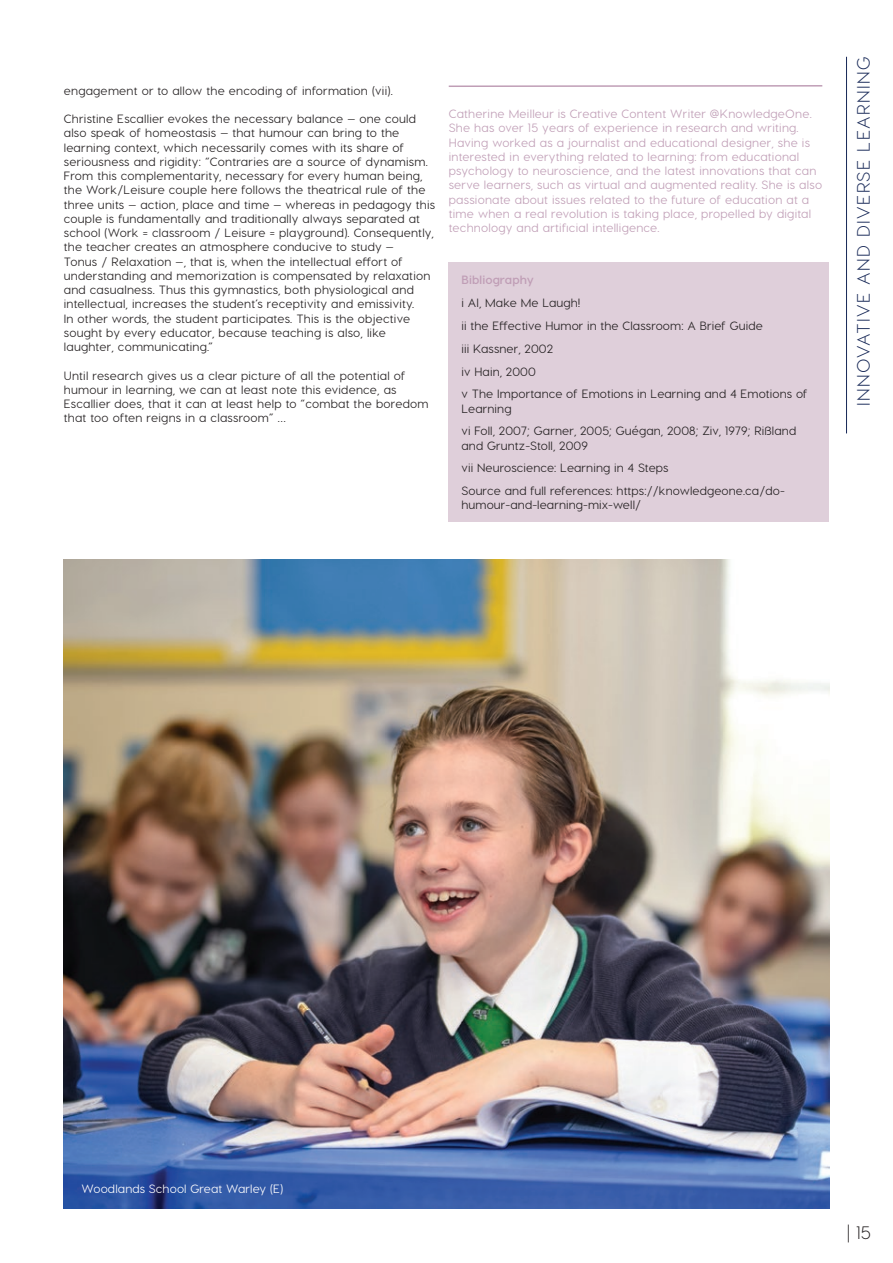
<style>
.page{position:relative;width:893px;height:1263px;background:#fff}
.page>*{position:absolute;margin:0;border:0;box-sizing:border-box;transform-origin:0 0}
.t1{font:300 18px "Visby CF";letter-spacing:.075em;color:#172857}
.t2{font:300 18px "Visby CF";color:#231f20}
.t3{font:500 12px/14.2px "Visby CF";letter-spacing:.02em;color:#231f20}
.t4{font:500 12px/14.2px "Visby CF";letter-spacing:.02em;color:#c09eb6}
.t5{font:500 12px "Visby CF";letter-spacing:.01em;color:#fff}
.t6{font:700 12px "Visby CF";letter-spacing:.01em;color:#c09eb6}
</style>
<div class="page">
<hr style="left:846px;top:57px;width:1px;height:376px;background:#172857">
<svg style="left:448px;top:85px;width:375px;height:2px"></svg>
<div style="left:449px;top:262px;width:380px;height:260px;background:#dfcfda"></div>
<img style="left:64px;top:559px;width:765px;height:650px">
<p class="t3" style="left:64px;top:83px;width:330px">engagement or to allow the encoding of information (vii).</p>
<p class="t3" style="left:64px;top:112px;width:373px">Christine Escallier evokes the necessary balance — one could also speak of homeostasis — that humour can bring to the learning context, which necessarily comes with its share of seriousness and rigidity: “Contraries are a source of dynamism.<br>From this complementarity, necessary for every human being, the Work/Leisure couple here follows the theatrical rule of the three units — action, place and time — whereas in pedagogy this couple is fundamentally and traditionally always separated at school (Work = classroom / Leisure = playground). Consequently, the teacher creates an atmosphere conducive to study —<br>Tonus / Relaxation —, that is, when the intellectual effort of understanding and memorization is compensated by relaxation and casualness. Thus this gymnastics, both physiological and intellectual, increases the student’s receptivity and emissivity.<br>In other words, the student participates. This is the objective sought by every educator, because teaching is also, like laughter, communicating.”</p>
<p class="t3" style="left:64px;top:368px;width:366px">Until research gives us a clear picture of all the potential of humour in learning, we can at least note this evidence, as Escallier does, that it can at least help to “combat the boredom that too often reigns in a classroom” …</p>
<p class="t4" style="left:449px;top:107px;width:375px">Catherine Meilleur is Creative Content Writer @KnowledgeOne.<br>She has over 15 years of experience in research and writing.<br>Having worked as a journalist and educational designer, she is interested in everything related to learning: from educational psychology to neuroscience, and the latest innovations that can serve learners, such as virtual and augmented reality. She is also passionate about issues related to the future of education at a time when a real revolution is taking place, propelled by digital technology and artificial intelligence.</p>
<p class="t6" style="left:461px;top:273px;width:74px">Bibliography</p>
<p class="t3" style="left:461px;top:291px;width:347px;line-height:22.8px">i AI, Make Me Laugh!<br>ii the Effective Humor in the Classroom: A Brief Guide<br>iii Kassner, 2002<br>iv Hain, 2000<br>v The Importance of Emotions in Learning and 4 Emotions of</p>
<p class="t3" style="left:461px;top:397px;width:336px;line-height:22.8px">Learning<br>vi Foll, 2007; Garner, 2005; Guégan, 2008; Ziv, 1979; Rißland</p>
<p class="t3" style="left:461px;top:434px;width:325px;line-height:22.8px">and Gruntz-Stoll, 2009<br>vii Neuroscience: Learning in 4 Steps<br>Source and full references: https://knowledgeone.ca/do-</p>
<p class="t3" style="left:461px;top:498px;width:181px">humour-and-learning-mix-well/</p>
<h1 class="t1" style="left:852px;top:406px;width:350px;rotate:-90deg">INNOVATIVE AND DIVERSE LEARNING</h1>
<p class="t5" style="left:82px;top:1181px;width:203px">Woodlands School Great Warley (E)</p>
<h1 class="t2" style="left:847px;top:1222px;width:26px">| 15</h1>
</div>
